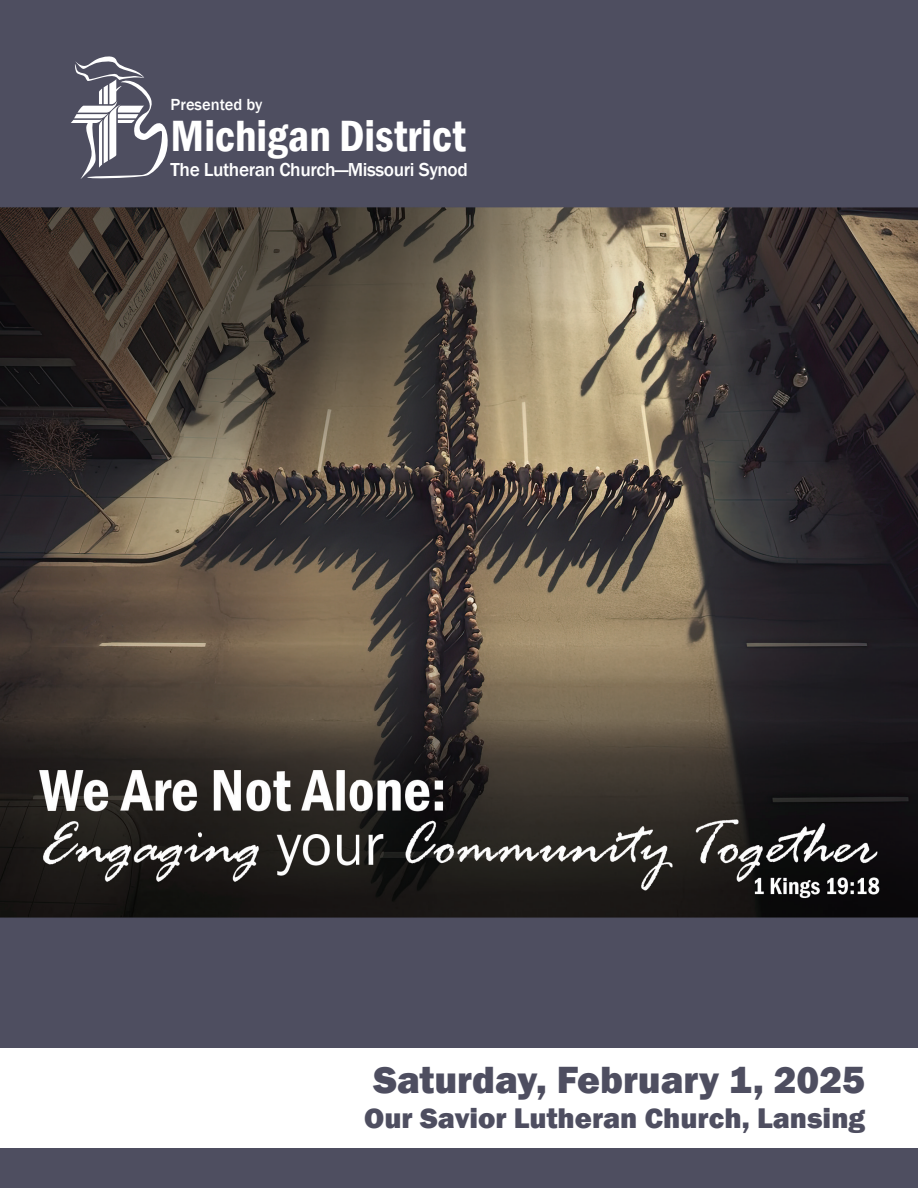
<style>
.page{position:relative;width:918px;height:1188px;background:#fff}
.page>*{position:absolute;margin:0;border:0;box-sizing:border-box;transform-origin:0 0}
.t1{font:600 condensed 45px "Franklin Gothic";color:#fff}
.t2{font:800 39px "Franklin Gothic";color:#4e4e60}
.t3{font:800 29.25px "Franklin Gothic";color:#4e4e60}
.t4{font:500 19.35px "Franklin Gothic";letter-spacing:-.02em;color:#fff}
.t5{font:500 16.5px "Franklin Gothic";color:#fff}
</style>
<div class="page">
<img style="left:0;top:0;width:918px;height:1188px">
<div style="left:81px;top:1148px;width:748px;height:10px;background:#4e4e60"></div>
<svg style="left:859px;top:1148px;width:4px;height:8px"></svg>
<svg style="left:67px;top:54px;width:103px;height:125px"></svg>
<div style="left:0;top:1048px;width:918px;height:100px;background:#fff"></div>
<p class="t5" style="left:171px;top:95px;width:93px">Presented by</p>
<h1 class="t1" style="left:171px;top:106px;width:297px">Michigan District</h1>
<p class="t4" style="left:171px;top:158px;width:299px">The Lutheran Church—Missouri Synod</p>
<h2 class="t2" style="left:373px;top:1054px;width:493px">Saturday, February 1, 2025</h2>
<h3 class="t3" style="left:364px;top:1099px;width:502px">Our Savior Lutheran Church, Lansing</h3>
</div>
